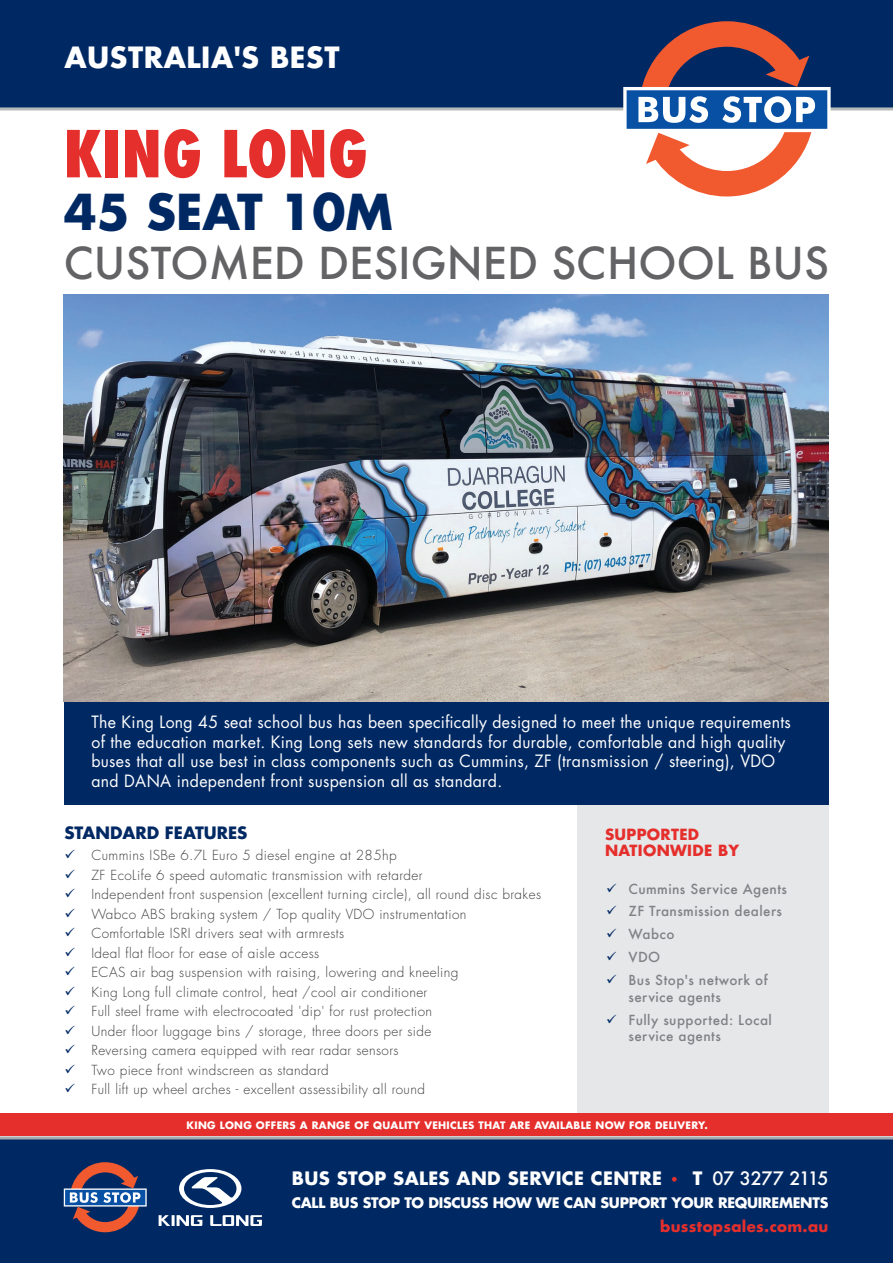
<style>
.page{position:relative;width:893px;height:1263px;background:#fff}
.page>*{position:absolute;margin:0;border:0;box-sizing:border-box;transform-origin:0 0}
.t1{font:800 condensed 63px "Futura";color:#e52f2c}
.t2{font:700 48.15px "Futura Std";color:#002964}
.t3{font:500 42.75px "Futura";color:#636366}
.t4{font:700 28.5px "Futura Std";letter-spacing:.02em;color:#fff}
.t5{font:700 18px "Futura Std";letter-spacing:.02em;color:#fff}
.t6{font:700 16.65px "Futura Std";color:#002964}
.t7{font:16.5px/19.5px "Futura";letter-spacing:.02em;color:#fff;scale:.96 1}
.t8{font:700 15px/16.5px "Futura Std";letter-spacing:.02em;color:#e52f2c}
.t9{font:700 14.1px "Futura Std";letter-spacing:-.02em;color:#fff}
.t10{font:300 13.5px "Futura";letter-spacing:.03em;color:#3e3e3f}
.t11{font:500 13.5px/16.5px "Futura";letter-spacing:.03em;color:#808285}
.t12{font:700 10.05px "Futura Std";letter-spacing:.03em;color:#fff}
.s1{color:#002964}
.s2{font-family:"Futura";font-weight:500;font-size:15px;color:#e52f2c}
.s3{font-family:"Futura";font-weight:500}
</style>
<div class="page">
<div style="left:577px;top:804px;width:251px;height:309px;background:#e6e7e9"></div>
<div style="left:64px;top:702px;width:764px;height:102px;background:#002964"></div>
<div style="left:0;top:0;width:893px;height:110px;background:#002964"></div>
<img style="left:64px;top:294px;width:764px;height:407px">
<div style="left:0;top:1113px;width:893px;height:23px;background:#e52f2c"></div>
<div style="left:0;top:1136px;width:893px;height:127px;background:#002964"></div>
<svg style="left:623px;top:21px;width:208px;height:175px"></svg>
<svg style="left:64px;top:1162px;width:83px;height:70px;background:#5b5270"></svg>
<svg style="left:179px;top:1169px;width:62px;height:39px"></svg>
<svg style="left:159px;top:1215px;width:43px;height:11px"></svg>
<svg style="left:210px;top:1215px;width:52px;height:11px"></svg>
<p class="t4" style="left:64px;top:38px;width:277px">AUSTRALIA'S BEST</p>
<p class="t1" style="left:64px;top:111px;width:306px">KING LONG</p>
<p class="t2" style="left:64px;top:180px;width:331px">45 SEAT 10M</p>
<p class="t3" style="left:64px;top:234px;width:767px">CUSTOMED DESIGNED SCHOOL BUS</p>
<p class="t7" style="left:91px;top:712px;width:730px">The King Long 45 seat school bus has been specifically designed to meet the unique requirements of the education market. King Long sets new standards for durable, comfortable and high quality buses that all use best in class components such as Cummins, ZF (transmission / steering), VDO and DANA independent front suspension all as standard.</p>
<p class="t6" style="left:64px;top:821px;width:185px">STANDARD FEATURES</p>
<p class="t10" style="left:64px;top:846px;width:334px"><span class="s1">✓</span> Cummins ISBe 6.7L Euro 5 diesel engine at 285hp</p>
<p class="t10" style="left:64px;top:866px;width:360px"><span class="s1">✓</span> ZF EcoLife 6 speed automatic transmission with retarder</p>
<p class="t10" style="left:64px;top:885px;width:478px"><span class="s1">✓</span> Independent front suspension (excellent turning circle), all round disc brakes</p>
<p class="t10" style="left:64px;top:905px;width:404px"><span class="s1">✓</span> Wabco ABS braking system / Top quality VDO instrumentation</p>
<p class="t10" style="left:64px;top:924px;width:281px"><span class="s1">✓</span> Comfortable ISRI drivers seat with armrests</p>
<p class="t10" style="left:64px;top:944px;width:256px"><span class="s1">✓</span> Ideal flat floor for ease of aisle access</p>
<p class="t10" style="left:64px;top:963px;width:395px"><span class="s1">✓</span> ECAS air bag suspension with raising, lowering and kneeling</p>
<p class="t10" style="left:64px;top:983px;width:365px"><span class="s1">✓</span> King Long full climate control, heat /cool air conditioner</p>
<p class="t10" style="left:64px;top:1002px;width:369px"><span class="s1">✓</span> Full steel frame with electrocoated 'dip' for rust protection</p>
<p class="t10" style="left:64px;top:1022px;width:368px"><span class="s1">✓</span> Under floor luggage bins / storage, three doors per side</p>
<p class="t10" style="left:64px;top:1041px;width:336px"><span class="s1">✓</span> Reversing camera equipped with rear radar sensors</p>
<p class="t10" style="left:64px;top:1061px;width:266px"><span class="s1">✓</span> Two piece front windscreen as standard</p>
<p class="t10" style="left:64px;top:1080px;width:362px"><span class="s1">✓</span> Full lift up wheel arches - excellent assessibility all round</p>
<p class="t8" style="left:605px;top:826px;width:136px">SUPPORTED<br>NATIONWIDE BY</p>
<p class="t11" style="left:606px;top:880px;width:182px"><span class="s1">✓</span> Cummins Service Agents</p>
<p class="t11" style="left:606px;top:903px;width:177px"><span class="s1">✓</span> ZF Transmission dealers</p>
<p class="t11" style="left:606px;top:926px;width:70px"><span class="s1">✓</span> Wabco</p>
<p class="t11" style="left:606px;top:949px;width:56px"><span class="s1">✓</span> VDO</p>
<p class="t11" style="left:629px;top:972px;width:141px;text-indent:-22px"><span class="s1">✓</span> Bus Stop's network of service agents</p>
<p class="t11" style="left:629px;top:1011px;width:145px;text-indent:-22px"><span class="s1">✓</span> Fully supported: Local service agents</p>
<p class="t12" style="left:187px;top:1119px;width:523px">KING LONG OFFERS A RANGE OF QUALITY VEHICLES THAT ARE AVAILABLE NOW FOR DELIVERY.</p>
<p class="t5" style="left:292px;top:1166px;width:538px">BUS STOP SALES AND SERVICE CENTRE <span class="s2">•</span> T <span class="s3">07 3277 2115</span></p>
<p class="t9" style="left:292px;top:1193px;width:538px">CALL BUS STOP TO DISCUSS HOW WE CAN SUPPORT YOUR REQUIREMENTS</p>
<p class="t8" style="left:660px;top:1218px;width:170px">busstopsales.com.au</p>
</div>
